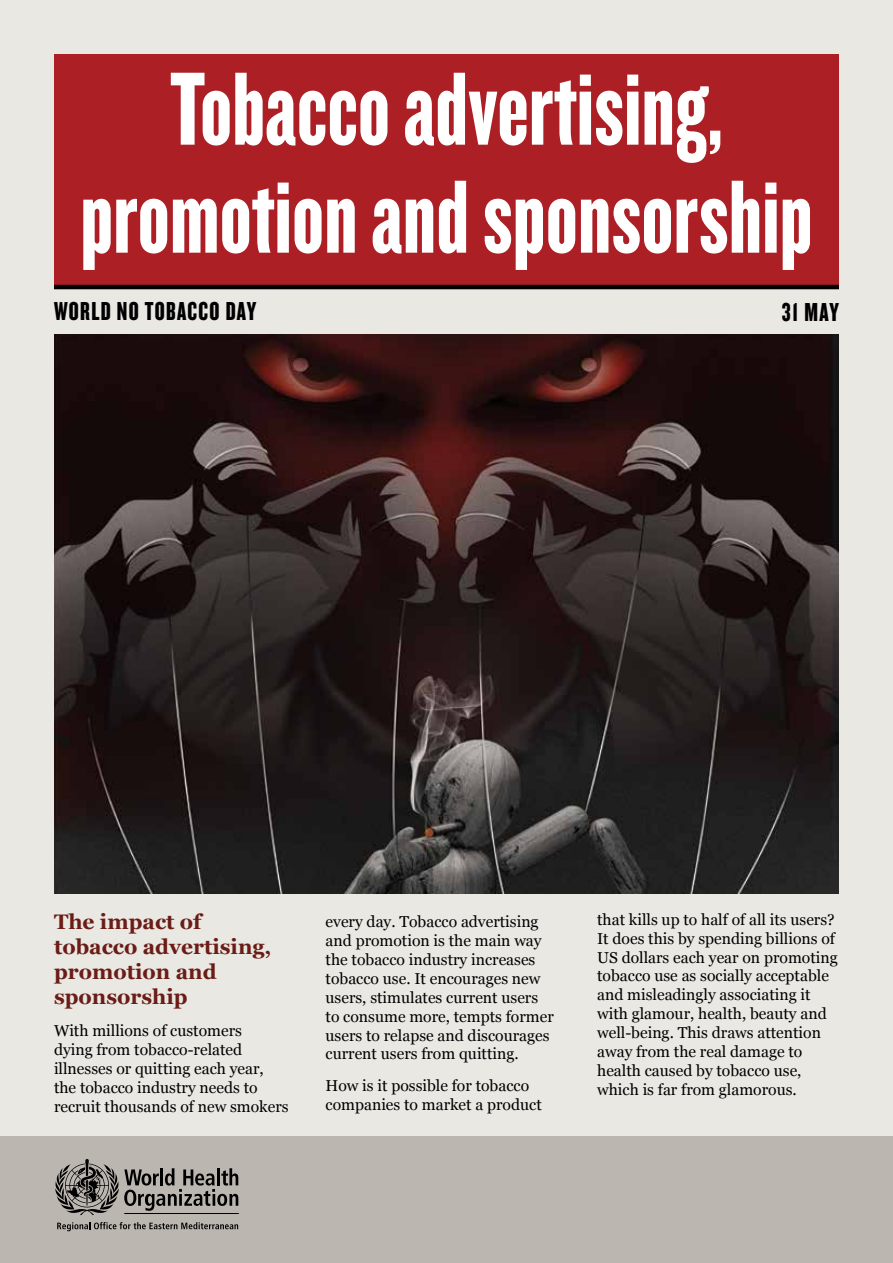
<style>
.page{position:relative;width:893px;height:1263px;background:#e9e8e3}
.page>*{position:absolute;margin:0;border:0;box-sizing:border-box;transform-origin:0 0}
.t1{font:108px/108px "Knockout 68 Full Featherwt";color:#fff;text-align:center}
.t2{font:27px "Knockout 68 Full Featherwt";letter-spacing:.05em;color:#000}
.t3{font:700 21px/25.2px "Georgia";color:#6b1c17}
.t4{font:15.75px/18.9px "Georgia";color:#000}
</style>
<div class="page">
<div style="left:0;top:1137px;width:893px;height:126px;background:#bcb6b0"></div>
<svg style="left:55px;top:1159px;width:183px;height:56px"></svg>
<hr style="left:124px;top:1213px;width:115px;height:1px;background:#000">
<svg style="left:57px;top:1222px;width:181px;height:9px"></svg>
<div style="left:54px;top:54px;width:785px;height:231px;background:#ac1f25"></div>
<hr style="left:54px;top:285px;width:785px;height:4px;background:#000">
<img style="left:54px;top:334px;width:785px;height:559px">
<h1 class="t1" style="left:80px;top:52px;width:734px">Tobacco advertising, promotion and sponsorship</h1>
<h2 class="t2" style="left:54px;top:294px;width:204px">WORLD NO TOBACCO DAY</h2>
<h2 class="t2" style="left:782px;top:296px;width:59px">31 MAY</h2>
<h3 class="t3" style="left:54px;top:908px;width:219px">The impact of tobacco advertising, promotion and sponsorship</h3>
<p class="t4" style="left:54px;top:1020px;width:236px">With millions of customers<br>dying from tobacco-related illnesses or quitting each year, the tobacco industry needs to recruit thousands of new smokers</p>
<p class="t4" style="left:326px;top:911px;width:230px">every day. Tobacco advertising and promotion is the main way the tobacco industry increases tobacco use. It encourages new users, stimulates current users to consume more, tempts former users to relapse and discourages current users from quitting.</p>
<p class="t4" style="left:326px;top:1075px;width:218px">How is it possible for tobacco companies to market a product</p>
<p class="t4" style="left:597px;top:909px;width:242px">that kills up to half of all its users?<br>It does this by spending billions of<br>US dollars each year on promoting tobacco use as socially acceptable and misleadingly associating it with glamour, health, beauty and well-being. This draws attention away from the real damage to health caused by tobacco use, which is far from glamorous.</p>
</div>
